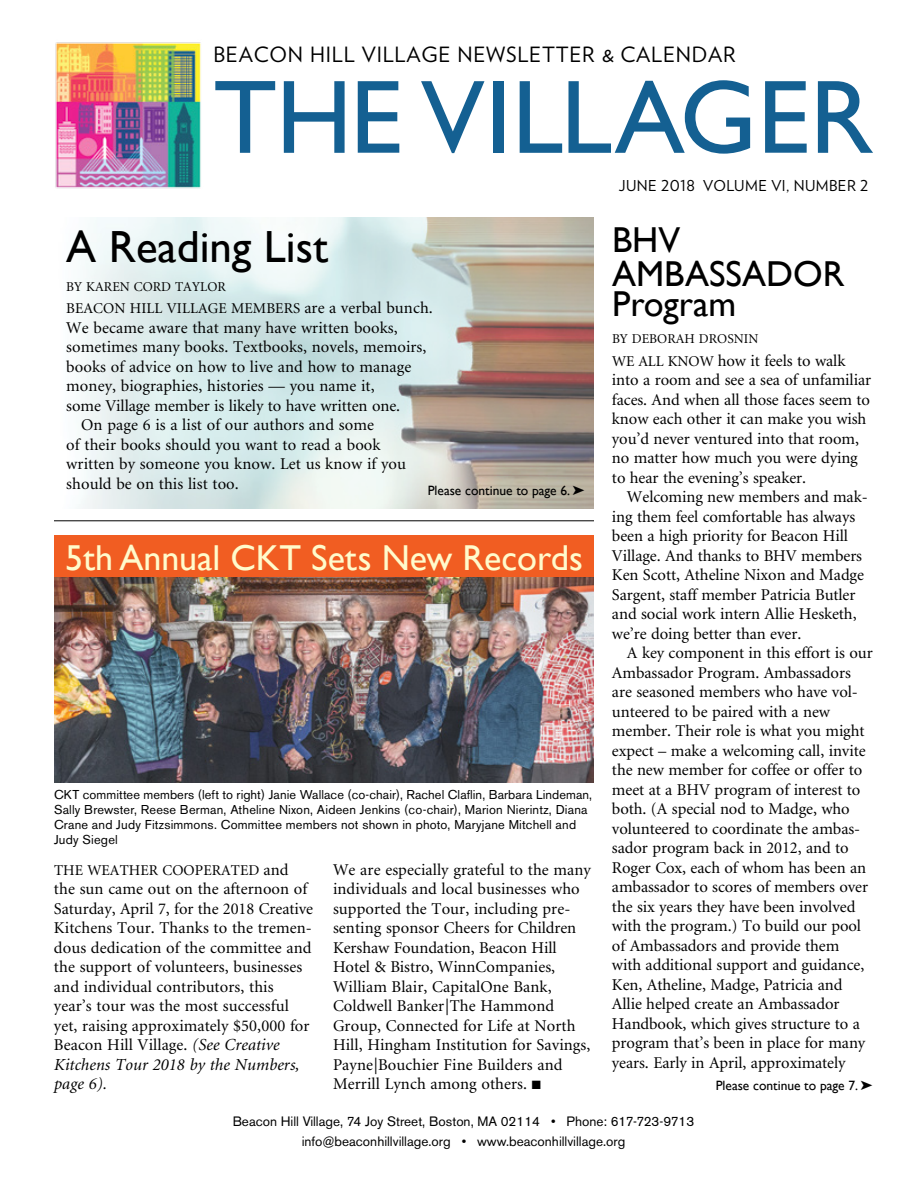
<style>
.page{position:relative;width:918px;height:1188px;background:#fff}
.page>*{position:absolute;margin:0;border:0;box-sizing:border-box;transform-origin:0 0}
.t1{font:105px "Gill Sans";color:#146092}
.t2{font:45px "Gill Sans";color:#000}
.t3{font:36px "Gill Sans";color:#fffbcc}
.t4{font:36px/34.5px "Gill Sans";color:#000}
.t5{font:21px "Verlag";letter-spacing:.035em;color:#000}
.t6{font:italic 16.8px/19.5px "Minion";letter-spacing:.005em;color:#000}
.t7{font:16.5px/19.5px "Minion";letter-spacing:-.005em;color:#000}
.t8{font:15px "Minion";letter-spacing:.005em;color:#000}
.t9{font:15px "Verlag";letter-spacing:.03em;color:#000}
.t10{font:13.5px/19.5px "Akzidenz Grotesk BE";color:#000;text-align:center}
.t11{font:13.5px "Gill Sans";color:#000}
.t12{font:13.5px "Minion";letter-spacing:.005em;color:#000}
.t13{font:12.75px/15px "Akzidenz Grotesk BE";letter-spacing:.015em;color:#000}
.s1{font-size:16.5px}
.s2{font-style:italic;font-size:16.8px}
.s3{font-size:15px}
</style>
<div class="page">
<img style="left:80px;top:218px;width:514px;height:291px">
<img style="left:55px;top:42px;width:146px;height:147px">
<div style="left:54px;top:535px;width:540px;height:48px;background:#f15d22"></div>
<img style="left:54px;top:578px;width:540px;height:205px">
<hr style="left:54px;top:521px;width:540px;height:1px;background:#000">
<p class="t5" style="left:214px;top:39px;width:524px">BEACON HILL VILLAGE NEWSLETTER &amp; CALENDAR</p>
<h1 class="t1" style="left:214px;top:56px;width:661px">THE VILLAGER</h1>
<h2 class="t2" style="left:66px;top:220px;width:263px">A Reading List</h2>
<p class="t12" style="left:66px;top:280px;width:161px">BY KAREN CORD TAYLOR</p>
<p class="t8" style="left:66px;top:301px;width:368px">BEACON HILL VILLAGE MEMBERS <span class="s1">are a verbal bunch.</span></p>
<p class="t7" style="left:66px;top:318px;width:333px">We became aware that many have written books,</p>
<p class="t7" style="left:66px;top:338px;width:362px">sometimes many books. Textbooks, novels, memoirs,</p>
<p class="t7" style="left:66px;top:357px;width:347px">books of advice on how to live and how to manage</p>
<p class="t7" style="left:66px;top:377px;width:310px">money, biographies, histories — you name it,</p>
<p class="t7" style="left:66px;top:396px;width:335px">some Village member is likely to have written one.</p>
<p class="t7" style="left:81px;top:416px;width:294px">On page 6 is a list of our authors and some</p>
<p class="t7" style="left:66px;top:435px;width:316px">of their books should you want to read a book</p>
<p class="t7" style="left:66px;top:455px;width:341px">written by someone you know. Let us know if you</p>
<p class="t7" style="left:66px;top:474px;width:174px">should be on this list too.</p>
<p class="t11" style="left:428px;top:483px;width:159px">Please continue to page 6. ➤</p>
<h3 class="t3" style="left:65px;top:537px;width:519px">5th Annual CKT Sets New Records</h3>
<p class="t13" style="left:54px;top:787px;width:540px">CKT committee members (left to right) Janie Wallace (co-chair), Rachel Claflin, Barbara Lindeman, Sally Brewster, Reese Berman, Atheline Nixon, Aideen Jenkins (co-chair), Marion Nierintz, Diana Crane and Judy Fitzsimmons. Committee members not shown in photo, Maryjane Mitchell and Judy Siegel</p>
<p class="t8" style="left:54px;top:863px;width:236px">THE WEATHER COOPERATED <span class="s1">and</span></p>
<p class="t7" style="left:54px;top:880px;width:261px">the sun came out on the afternoon of Saturday, April 7, for the 2018 Creative Kitchens Tour. Thanks to the tremen&shy;dous dedication of the committee and the support of volunteers, businesses and individual contributors, this year’s tour was the most successful yet, raising approximately $50,000 for Beacon Hill Village. <span class="s2">(See Creative</span></p>
<p class="t6" style="left:54px;top:1055px;width:247px">Kitchens Tour 2018 by the Numbers, page 6).</p>
<p class="t7" style="left:333px;top:860px;width:259px">We are especially grateful to the many individuals and local businesses who supported the Tour, including pre&shy;senting sponsor Cheers for Children Kershaw Foundation, Beacon Hill Hotel &amp; Bistro, WinnCompanies, William Blair, CapitalOne Bank, Coldwell Banker|The Hammond Group, Connected for Life at North Hill, Hingham Institution for Savings, Payne|Bouchier Fine Builders and Merrill Lynch among others. ■</p>
<p class="t9" style="left:619px;top:174px;width:251px">JUNE 2018 VOLUME VI, NUMBER 2</p>
<h3 class="t4" style="left:612px;top:222px;width:234px">BHV<br>AMBASSADOR</h3>
<h3 class="t4" style="left:612px;top:286px;width:126px">Program</h3>
<p class="t12" style="left:612px;top:332px;width:148px">BY DEBORAH DROSNIN</p>
<p class="t7" style="left:612px;top:351px;width:261px"><span class="s3">WE ALL KNOW</span> how it feels to walk into a room and see a sea of unfamiliar faces. And when all those faces seem to know each other it can make you wish you’d never ventured into that room, no matter how much you were dying to hear the evening’s speaker.</p>
<p class="t7" style="left:612px;top:488px;width:257px;text-indent:15px">Welcoming new members and mak&shy;ing them feel comfortable has always been a high priority for Beacon Hill Village. And thanks to BHV members Ken Scott, Atheline Nixon and Madge Sargent, staff member Patricia Butler and social work intern Allie Hesketh, we’re doing better than ever.</p>
<p class="t7" style="left:612px;top:644px;width:262px;text-indent:15px">A key component in this effort is our Ambassador Program. Ambassadors are seasoned members who have vol&shy;unteered to be paired with a new member. Their role is what you might expect – make a welcoming call, invite the new member for coffee or offer to meet at a BHV program of interest to both. (A special nod to Madge, who volunteered to coordinate the ambas&shy;sador program back in 2012, and to Roger Cox, each of whom has been an ambassador to scores of members over the six years they have been involved with the program.) To build our pool of Ambassadors and provide them<br>with additional support and guidance, Ken, Atheline, Madge, Patricia and Allie helped create an Ambassador Handbook, which gives structure to a program that’s been in place for many years. Early in April, approximately</p>
<p class="t11" style="left:716px;top:1077px;width:159px">Please continue to page 7. ➤</p>
<p class="t10" style="left:233px;top:1112px;width:463px">Beacon Hill Village, 74 Joy Street, Boston, MA 02114 • Phone: 617-723-9713 info@beaconhillvillage.org • www.beaconhillvillage.org</p>
</div>
